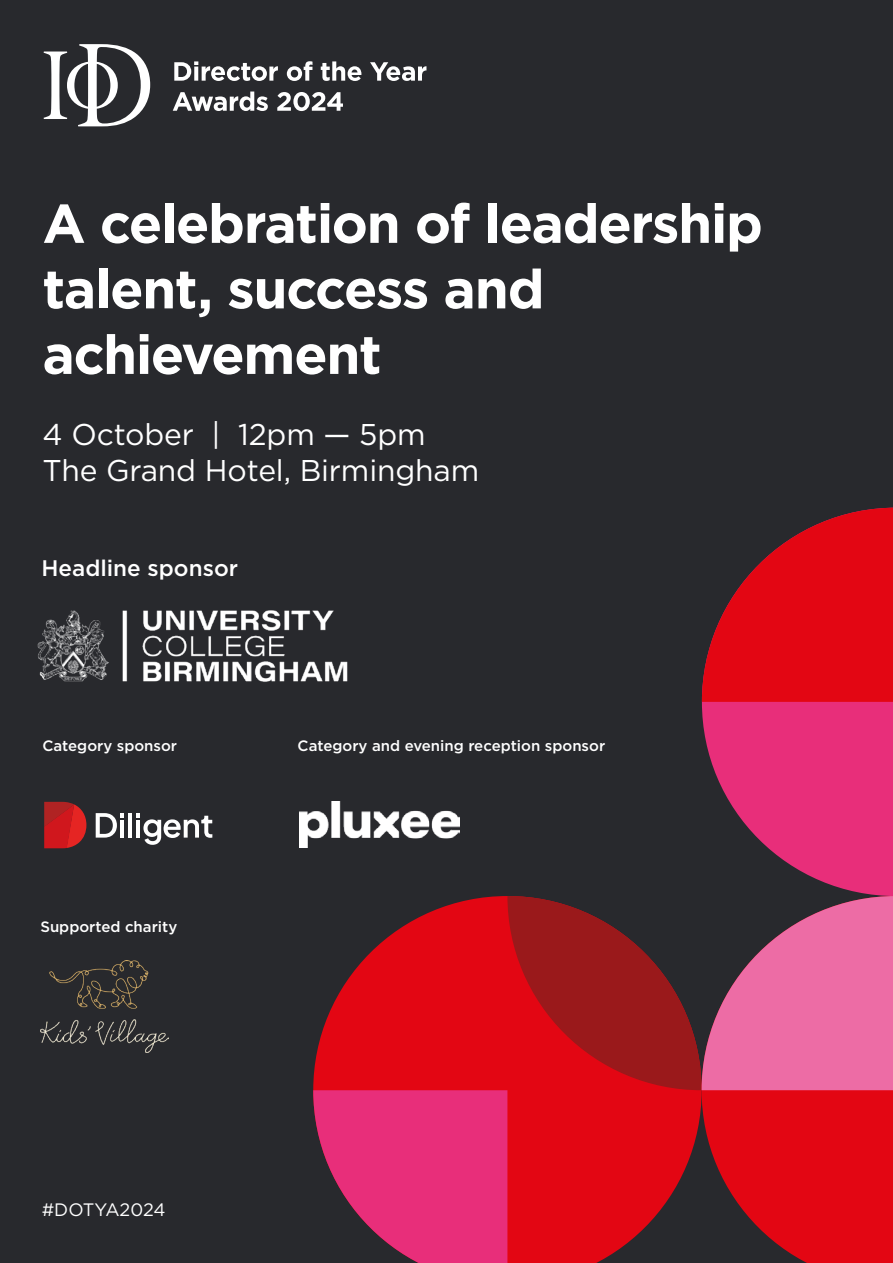
<style>
.page{position:relative;width:893px;height:1263px;background:#28292d}
.page>*{position:absolute;margin:0;border:0;box-sizing:border-box;transform-origin:0 0}
.t1{font:700 54.6px/65.6px "Gotham";letter-spacing:-.025em;color:#fff}
.t2{font:30px "Gotham";letter-spacing:-.005em;color:#fff}
.t3{font:500 22.5px "Gotham";color:#fff}
.t4{font:18px "Gotham";letter-spacing:-.005em;color:#fff}
.t5{font:500 15px "Gotham";color:#fff}
</style>
<div class="page">
<svg style="left:44px;top:44px;width:106px;height:82px"></svg>
<svg style="left:174px;top:61px;width:104px;height:20px"></svg>
<svg style="left:287px;top:61px;width:25px;height:20px"></svg>
<svg style="left:321px;top:61px;width:40px;height:20px"></svg>
<svg style="left:370px;top:62px;width:56px;height:19px"></svg>
<svg style="left:173px;top:92px;width:95px;height:19px"></svg>
<svg style="left:277px;top:92px;width:66px;height:19px"></svg>
<svg style="left:702px;top:702px;width:191px;height:194px;fill:#e82e7a"></svg>
<svg style="left:702px;top:508px;width:191px;height:194px"></svg>
<svg style="left:313px;top:896px;width:580px;height:367px"></svg>
<img style="left:37px;top:610px;width:311px;height:72px">
<hr style="left:128px;top:813px;width:4px;height:24px;background:#fff">
<svg style="left:136px;top:813px;width:76px;height:32px"></svg>
<svg style="left:96px;top:813px;width:28px;height:24px"></svg>
<svg style="left:44px;top:802px;width:42px;height:46px;background:#bc1f21"></svg>
<img style="left:300px;top:802px;width:160px;height:45px">
<img style="left:40px;top:960px;width:128px;height:92px">
<p class="t1" style="left:43px;top:190px;width:722px">A celebration of leadership talent, success and achievement</p>
<p class="t2" style="left:43px;top:415px;width:385px">4 October | 12pm — 5pm</p>
<p class="t2" style="left:43px;top:451px;width:438px">The Grand Hotel, Birmingham</p>
<p class="t3" style="left:41px;top:554px;width:198px">Headline sponsor</p>
<p class="t5" style="left:43px;top:736px;width:136px">Category sponsor</p>
<p class="t5" style="left:298px;top:736px;width:309px">Category and evening reception sponsor</p>
<p class="t5" style="left:40px;top:917px;width:138px">Supported charity</p>
<p class="t4" style="left:42px;top:1198px;width:125px">#DOTYA2024</p>
</div>
